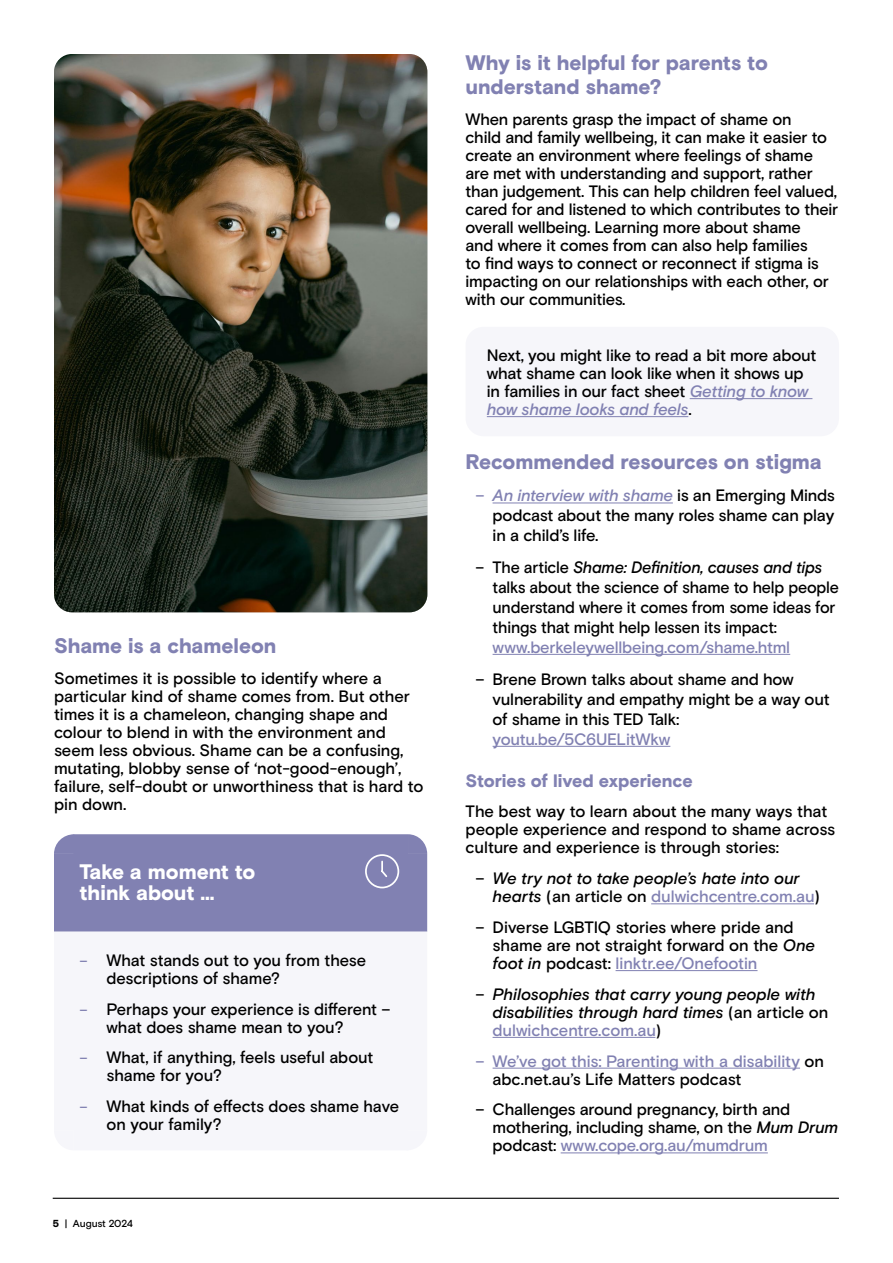
<style>
.page{position:relative;width:893px;height:1263px;background:#fff}
.page>*{position:absolute;margin:0;border:0;box-sizing:border-box;transform-origin:0 0}
.t1{font:900 21px/24px "Basis Grotesque Pro";letter-spacing:-.005em;color:#8181b2}
.t2{font:900 21px/21px "Basis Grotesque Pro";letter-spacing:-.005em;color:#fff}
.t3{font:900 18px "Basis Grotesque Pro";color:#8181b2}
.t4{font:500 16.5px/18px "Basis Grotesque Pro";letter-spacing:-.01em;color:#000}
.t5{font:italic 500 16.5px/18px "Basis Grotesque Pro";letter-spacing:-.005em;color:#000}
.t6{font:500 16.5px/18px "Basis Grotesque Pro";letter-spacing:-.01em;color:#8181b2}
.t7{font:500 10.2px "Basis Grotesque Pro";letter-spacing:-.015em;color:#000}
.s1{font-size:15px;color:#8181b2}
.s2{font-weight:900}
.s3{font-style:italic;color:#8181b2}
.s4{color:#8181b2}
.s5{font-style:italic}
.s6{font-style:normal}
.s7{font-style:normal;color:#8181b2}
.s8{color:#000}
</style>
<div class="page">
<hr style="left:53px;top:1198px;width:786px;height:1px;background:#000">
<img style="left:54px;top:54px;width:373px;height:558px">
<div style="left:54px;top:834px;width:373px;height:98px;background:#8181b2"></div>
<hr style="left:493px;top:502px;width:180px;height:1px;background:#8181b2">
<hr style="left:493px;top:654px;width:297px;height:1px;background:#8181b2">
<hr style="left:493px;top:746px;width:177px;height:1px;background:#8181b2">
<hr style="left:651px;top:903px;width:163px;height:1px;background:#8181b2">
<hr style="left:616px;top:970px;width:141px;height:1px;background:#8181b2">
<hr style="left:493px;top:1037px;width:162px;height:1px;background:#8181b2">
<hr style="left:493px;top:1068px;width:307px;height:1px;background:#8181b2">
<hr style="left:561px;top:1152px;width:207px;height:1px;background:#8181b2">
<div style="left:466px;top:327px;width:373px;height:109px;background:#f6f6fa;border-radius:18px"></div>
<hr style="left:690px;top:398px;width:122px;height:1px;background:#8181b2">
<hr style="left:487px;top:416px;width:201px;height:1px;background:#8181b2">
<p class="t1" style="left:54px;top:635px;width:224px">Shame is a chameleon</p>
<p class="t4" style="left:54px;top:670px;width:371px">Sometimes it is possible to identify where a particular kind of shame comes from. But other times it is a chameleon, changing shape and colour to blend in with the environment and seem less obvious. Shame can be a confusing, mutating, blobby sense of ‘not-good-enough’, failure, self-doubt or unworthiness that is hard to pin down.</p>
<p class="t2" style="left:80px;top:862px;width:177px">Take a moment to think about ...</p>
<p class="t4" style="left:107px;top:951px;width:261px;text-indent:-27px"><span class="s1">–</span> What stands out to you from these descriptions of shame?</p>
<p class="t4" style="left:107px;top:1000px;width:285px;text-indent:-27px"><span class="s1">–</span> Perhaps your experience is different – what does shame mean to you?</p>
<p class="t4" style="left:107px;top:1049px;width:268px;text-indent:-27px"><span class="s1">–</span> What, if anything, feels useful about shame for you?</p>
<p class="t4" style="left:107px;top:1098px;width:294px;text-indent:-27px"><span class="s1">–</span> What kinds of effects does shame have on your family?</p>
<p class="t7" style="left:53px;top:1217px;width:82px"><span class="s2">5</span> | August 2024</p>
<p class="t1" style="left:466px;top:52px;width:304px">Why is it helpful for parents to understand shame?</p>
<p class="t4" style="left:466px;top:111px;width:374px">When parents grasp the impact of shame on<br>child and family wellbeing, it can make it easier to create an environment where feelings of shame are met with understanding and support, rather than judgement. This can help children feel valued, cared for and listened to which contributes to their overall wellbeing. Learning more about shame<br>and where it comes from can also help families<br>to find ways to connect or reconnect if stigma is impacting on our relationships with each other, or with our communities.</p>
<p class="t4" style="left:487px;top:347px;width:331px">Next, you might like to read a bit more about what shame can look like when it shows up in families in our fact sheet <span class="s3">Getting to know how shame looks and feels</span>.</p>
<p class="t1" style="left:466px;top:451px;width:358px">Recommended resources on stigma</p>
<p class="t4" style="left:493px;top:486px;width:344px;line-height:19.8px;text-align:justify;text-indent:-17px"><span class="s4">–</span> <span class="s3">An interview with shame</span> is an Emerging Minds podcast about the many roles shame can play in a child’s life.</p>
<p class="t4" style="left:493px;top:558px;width:348px;line-height:19.8px;text-indent:-17px">– The article <span class="s5">Shame: Definition, causes and tips </span>talks about the science of shame to help people understand where it comes from some ideas for things that might help lessen its impact:</p>
<p class="t6" style="left:493px;top:638px;width:299px">www.berkeleywellbeing.com/shame.html</p>
<p class="t4" style="left:493px;top:670px;width:338px;line-height:19.8px;text-indent:-17px">– Brene Brown talks about shame and how vulnerability and empathy might be a way out of shame in this TED Talk:</p>
<p class="t6" style="left:493px;top:730px;width:179px">youtu.be/5C6UELitWkw</p>
<p class="t3" style="left:466px;top:770px;width:229px">Stories of lived experience</p>
<p class="t4" style="left:466px;top:803px;width:371px">The best way to learn about the many ways that people experience and respond to shame across culture and experience is through stories:</p>
<p class="t5" style="left:493px;top:870px;width:329px;text-indent:-17px"><span class="s6">–</span> We try not to take people’s hate into our hearts <span class="s6">(an article on</span> <span class="s7">dulwichcentre.com.au</span><span class="s6">)</span></p>
<p class="t4" style="left:493px;top:919px;width:324px;text-indent:-17px">– Diverse LGBTIQ stories where pride and shame are not straight forward on the <span class="s5">One foot in</span> podcast: <span class="s4">linktr.ee/Onefootin</span></p>
<p class="t5" style="left:493px;top:985px;width:337px;text-indent:-17px"><span class="s6">–</span> Philosophies that carry young people with disabilities through hard times <span class="s6">(an article on </span><span class="s7">dulwichcentre.com.au</span><span class="s6">)</span></p>
<p class="t6" style="left:493px;top:1052px;width:333px;text-indent:-17px">– We’ve got this: Parenting with a disability <span class="s8">on abc.net.au’s Life Matters podcast</span></p>
<p class="t4" style="left:493px;top:1101px;width:347px;text-indent:-17px">– Challenges around pregnancy, birth and mothering, including shame, on the <span class="s5">Mum Drum </span>podcast: <span class="s4">www.cope.org.au/mumdrum</span></p>
</div>
